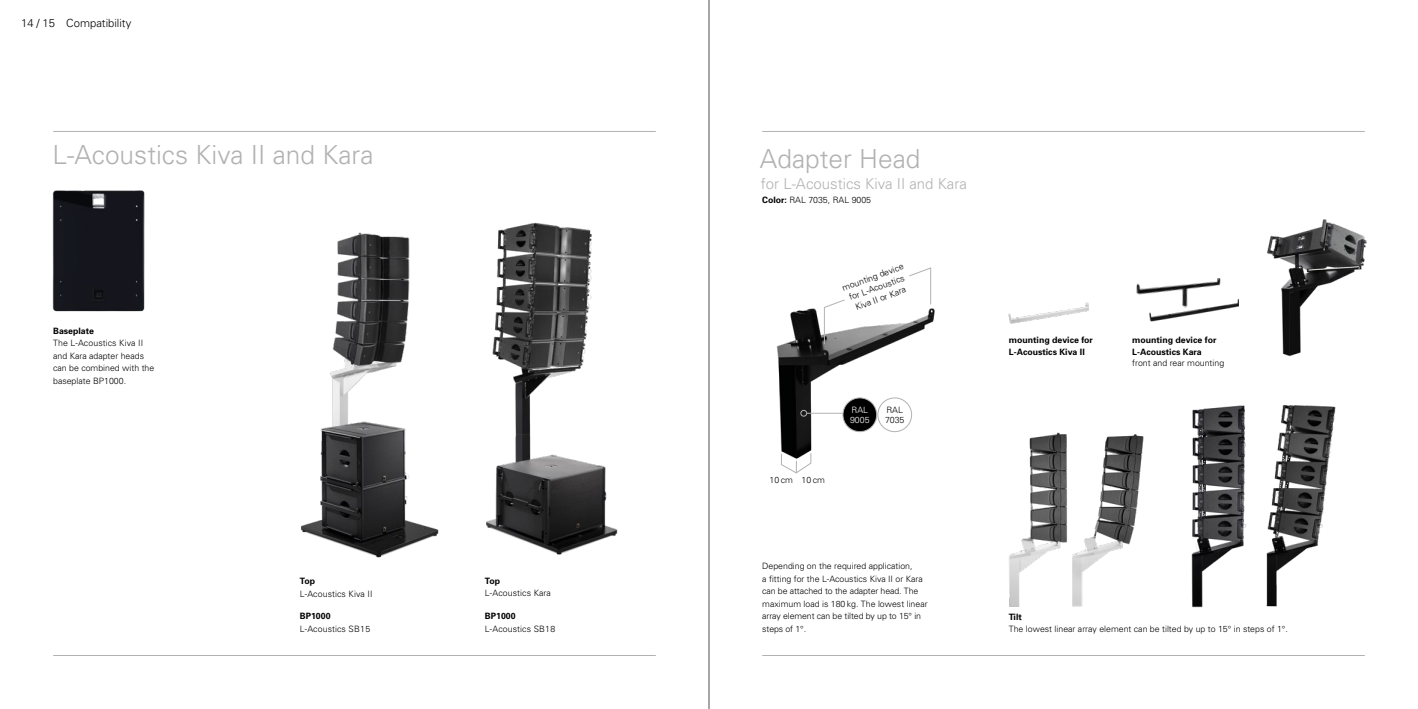
<style>
.page{position:relative;width:1418px;height:709px;background:#fff}
.page>*{position:absolute;margin:0;border:0;box-sizing:border-box;transform-origin:0 0}
.t1{font:300 26.25px "Univers";color:#b3b2b2}
.t2{font:300 15px "Univers";color:#b3b2b2}
.t3{font:300 11.25px "Univers";color:#000}
.t4{font:300 8.75px/12.5px "Univers";color:#000}
.t5{font:700 8.75px/11.2px "Univers";color:#000}
.t6{font:300 8.75px/10px "Univers";color:#fff}
.s1{font-weight:700}
</style>
<div class="page">
<hr style="left:53px;top:131px;width:603px;height:1px;background:#b3b2b2">
<hr style="left:762px;top:131px;width:602px;height:1px;background:#b3b2b2">
<hr style="left:762px;top:655px;width:602px;height:1px;background:#b3b2b2">
<img style="left:486px;top:222px;width:132px;height:333px">
<img style="left:301px;top:232px;width:138px;height:326px">
<img style="left:52px;top:190px;width:93px;height:122px">
<img style="left:776px;top:308px;width:159px;height:156px">
<svg style="left:781px;top:453px;width:30px;height:20px"></svg>
<svg style="left:824px;top:267px;width:107px;height:77px"></svg>
<div style="left:843px;top:398px;width:33px;height:33px;background:#000;border-radius:50%"></div>
<div style="left:842px;top:398px;width:34px;height:34px;border:1px solid #b3b2b2;border-radius:50%"></div>
<div style="left:877px;top:398px;width:34px;height:34px;border:1px solid #b3b2b2;border-radius:50%"></div>
<svg style="left:800px;top:410px;width:6px;height:6px"></svg>
<hr style="left:806px;top:413px;width:36px;height:1px;background:#b3b2b2">
<img style="left:1149px;top:299px;width:89px;height:23px">
<img style="left:1136px;top:278px;width:86px;height:32px">
<img style="left:1008px;top:303px;width:81px;height:21px">
<img style="left:1267px;top:219px;width:99px;height:138px">
<hr style="left:53px;top:655px;width:603px;height:1px;background:#b3b2b2">
<img style="left:1266px;top:405px;width:70px;height:202px">
<img style="left:1072px;top:434px;width:72px;height:173px">
<img style="left:1009px;top:432px;width:58px;height:175px">
<img style="left:1191px;top:405px;width:56px;height:203px">
<hr style="left:708px;top:0;width:1px;height:709px;background:#000">
<p class="t3" style="left:21px;top:16px;width:112px">14 / 15 Compatibility</p>
<h1 class="t1" style="left:52px;top:138px;width:322px">L-Acoustics Kiva II and Kara</h1>
<p class="t5" style="left:53px;top:325px;width:42px">Baseplate</p>
<p class="t4" style="left:53px;top:337px;width:103px">The L-Acoustics Kiva II and Kara adapter heads can be combined with the baseplate BP1000.</p>
<p class="t5" style="left:300px;top:575px;width:17px">Top</p>
<p class="t4" style="left:300px;top:587px;width:74px">L-Acoustics Kiva II</p>
<p class="t5" style="left:300px;top:610px;width:32px">BP1000</p>
<p class="t4" style="left:300px;top:622px;width:72px">L-Acoustics SB15</p>
<p class="t5" style="left:485px;top:575px;width:17px">Top</p>
<p class="t4" style="left:485px;top:587px;width:67px">L-Acoustics Kara</p>
<p class="t5" style="left:485px;top:610px;width:32px">BP1000</p>
<p class="t4" style="left:485px;top:622px;width:72px">L-Acoustics SB18</p>
<h1 class="t1" style="left:760px;top:142px;width:162px">Adapter Head</h1>
<h2 class="t2" style="left:761px;top:174px;width:207px">for L-Acoustics Kiva II and Kara</h2>
<p class="t4" style="left:762px;top:193px;width:110px"><span class="s1">Color:</span> RAL 7035, RAL 9005</p>
<p class="t4" style="left:840px;top:283px;width:66px;line-height:11.2px;text-align:center;rotate:-20deg">mounting device for L-Acoustics<br>Kiva II or Kara</p>
<p class="t4" style="left:769px;top:473px;width:57px">10 cm 10 cm</p>
<p class="t6" style="left:850px;top:405px;width:21px">RAL<br>9005</p>
<p class="t4" style="left:885px;top:405px;width:21px;line-height:10px">RAL<br>7035</p>
<p class="t4" style="left:762px;top:559px;width:167px">Depending on the required application,<br>a fitting for the L-Acoustics Kiva II or Kara can be attached to the adapter head. The maximum load is 180 kg. The lowest linear array element can be tilted by up to 15° in steps of 1°.</p>
<p class="t5" style="left:1008px;top:334px;width:86px">mounting device for<br>L-Acoustics Kiva II</p>
<p class="t5" style="left:1132px;top:334px;width:86px">mounting device for<br>L-Acoustics Kara</p>
<p class="t4" style="left:1132px;top:356px;width:93px">front and rear mounting</p>
<p class="t5" style="left:1008px;top:611px;width:14px">Tilt</p>
<p class="t4" style="left:1008px;top:622px;width:280px">The lowest linear array element can be tilted by up to 15° in steps of 1°.</p>
</div>
